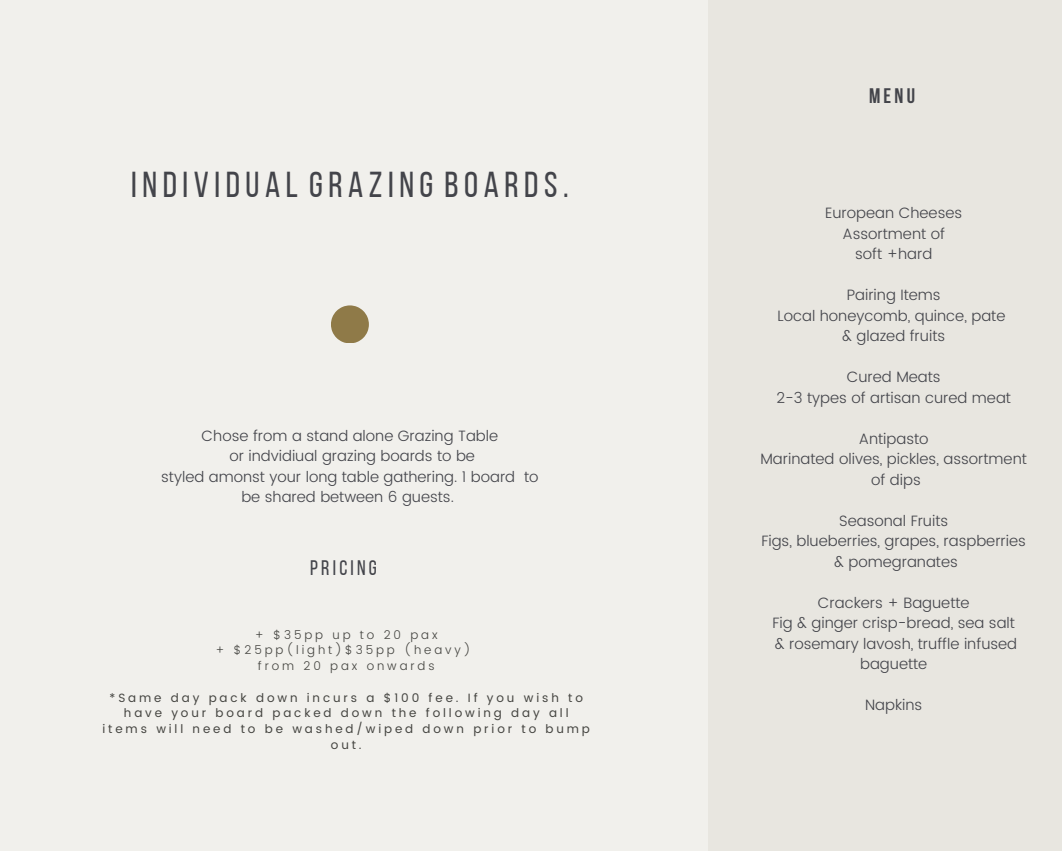
<style>
.page{position:relative;width:1062px;height:851px;background:#fff}
.page>*{position:absolute;margin:0;border:0;box-sizing:border-box;transform-origin:0 0}
.t1{font:36px "Bebas Neue";letter-spacing:.155em;color:#43444a}
.t2{font:21px "Bebas Neue";letter-spacing:.155em;color:#43444a}
.t3{font:700 21px "Bebas Neue";color:#43444a}
.t4{font:300 15px/20.5px "Poppins";color:#43444a;text-align:center}
.t5{font:12px/15.8px "Poppins";letter-spacing:.24em;color:#444440;text-align:center}
.t6{font:300 12px/15.8px "Poppins";letter-spacing:.24em;color:#444440;text-align:center}
</style>
<div class="page">
<div style="left:0;top:0;width:1062px;height:850px;background:#e8e6e0"></div>
<div style="left:0;top:0;width:708px;height:850px;background:#f1f0ec"></div>
<svg style="left:331px;top:305px;width:38px;height:38px"></svg>
<h1 class="t1" style="left:131px;top:170px;width:439px">INDIVIDUAL GRAZING BOARDS.</h1>
<p class="t4" style="left:161px;top:426px;width:379px">Chose from a stand alone Grazing Table<br>or indvidiual grazing boards to be<br>styled amonst your long table gathering. 1 board to be shared between 6 guests.</p>
<h2 class="t2" style="left:310px;top:559px;width:68px">PRICING</h2>
<p class="t6" style="left:215px;top:626px;width:257px">+ $35pp up to 20 pax<br>+ $25pp(light)$35pp (heavy) from 20 pax onwards</p>
<p class="t5" style="left:103px;top:689px;width:489px">*Same day pack down incurs a $100 fee. If you wish to have your board packed down the following day all items will need to be washed/wiped down prior to bump out.</p>
<h2 class="t3" style="left:869px;top:87px;width:48px">MENU</h2>
<p class="t4" style="left:825px;top:203px;width:139px">European Cheeses<br>Assortment of<br>soft +hard</p>
<p class="t4" style="left:778px;top:285px;width:229px">Pairing Items<br>Local honeycomb, quince, pate &amp; glazed fruits</p>
<p class="t4" style="left:776px;top:366px;width:236px">Cured Meats<br>2-3 types of artisan cured meat</p>
<p class="t4" style="left:761px;top:428px;width:268px">Antipasto<br>Marinated olives, pickles, assortment of dips</p>
<p class="t4" style="left:761px;top:510px;width:266px">Seasonal Fruits<br>Figs, blueberries, grapes, raspberries &amp; pomegranates</p>
<p class="t4" style="left:772px;top:592px;width:246px">Crackers + Baguette<br>Fig &amp; ginger crisp-bread, sea salt &amp; rosemary lavosh, truffle infused baguette</p>
<p class="t4" style="left:865px;top:694px;width:59px">Napkins</p>
</div>
